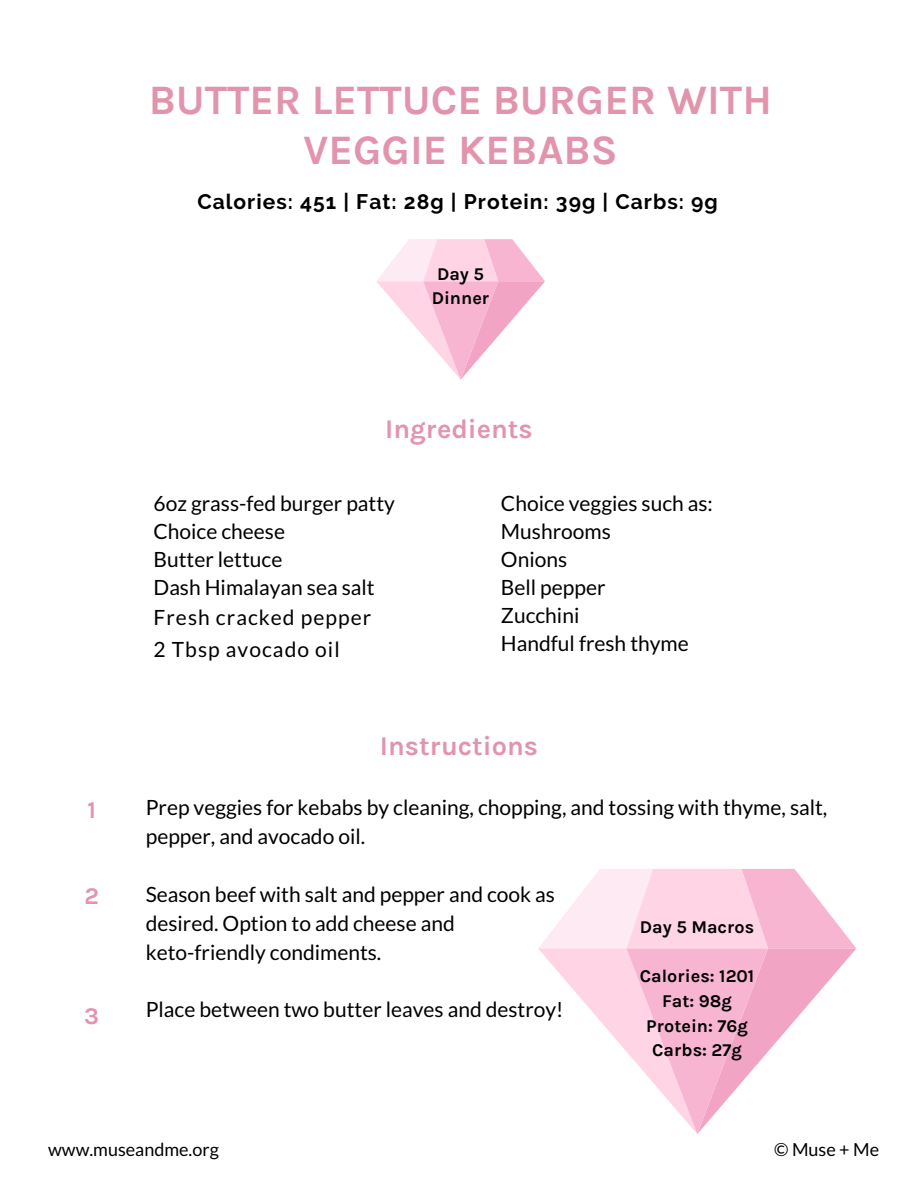
<style>
.page{position:relative;width:918px;height:1188px;background:#fff}
.page>*{position:absolute;margin:0;border:0;box-sizing:border-box;transform-origin:0 0}
.t1{font:700 42px/49.2px "Karla";color:#e294ac;text-align:center}
.t2{font:700 27px "Karla";color:#e294ac}
.t3{font:700 24px "Karla";color:#e294ac}
.t4{font:21px/28px "Lato";color:#000}
.t5{font:700 21px "Raleway";letter-spacing:.05em;color:#000}
.t6{font:21px "Lato";letter-spacing:.05em;color:#000}
.t7{font:700 18px/24.8px "Karla";color:#000}
.t8{font:18px "Lato";color:#000}
</style>
<div class="page">
<svg style="left:376px;top:239px;width:169px;height:141px"></svg>
<svg style="left:538px;top:869px;width:318px;height:265px"></svg>
<h1 class="t1" style="left:149px;top:76px;width:625px">BUTTER LETTUCE BURGER WITH<br>VEGGIE KEBABS</h1>
<p class="t5" style="left:197px;top:189px;width:522px">Calories: 451 | Fat: 28g | Protein: 39g | Carbs: 9g</p>
<p class="t7" style="left:432px;top:261px;width:59px">Day 5<br>Dinner</p>
<p class="t2" style="left:385px;top:413px;width:149px">Ingredients</p>
<p class="t4" style="left:154px;top:489px;width:243px">6oz grass-fed burger patty<br>Choice cheese<br>Butter lettuce<br>Dash Himalayan sea salt<br>Fresh cracked pepper</p>
<p class="t6" style="left:154px;top:637px;width:188px">2 Tbsp avocado oil</p>
<p class="t4" style="left:501px;top:489px;width:213px">Choice veggies such as:<br>Mushrooms<br>Onions<br>Bell pepper<br>Zucchini<br>Handful fresh thyme</p>
<p class="t3" style="left:88px;top:796px;width:10px">1</p>
<p class="t3" style="left:85px;top:882px;width:16px">2</p>
<p class="t3" style="left:84px;top:1002px;width:16px">3</p>
<p class="t2" style="left:380px;top:731px;width:160px">Instructions</p>
<p class="t4" style="left:146px;top:793px;width:683px;line-height:28.8px">Prep veggies for kebabs by cleaning, chopping, and tossing with thyme, salt, pepper, and avocado oil.</p>
<p class="t4" style="left:146px;top:879px;width:411px;line-height:28.8px">Season beef with salt and pepper and cook as desired. Option to add cheese and keto-friendly condiments.</p>
<p class="t4" style="left:146px;top:995px;width:419px">Place between two butter leaves and destroy!</p>
<p class="t7" style="left:640px;top:915px;width:116px">Day 5 Macros</p>
<p class="t7" style="left:640px;top:964px;width:116px;text-align:center">Calories: 1201<br>Fat: 98g<br>Protein: 76g<br>Carbs: 27g</p>
<p class="t8" style="left:48px;top:1138px;width:172px">www.museandme.org</p>
<p class="t8" style="left:774px;top:1139px;width:107px">© Muse + Me</p>
</div>
